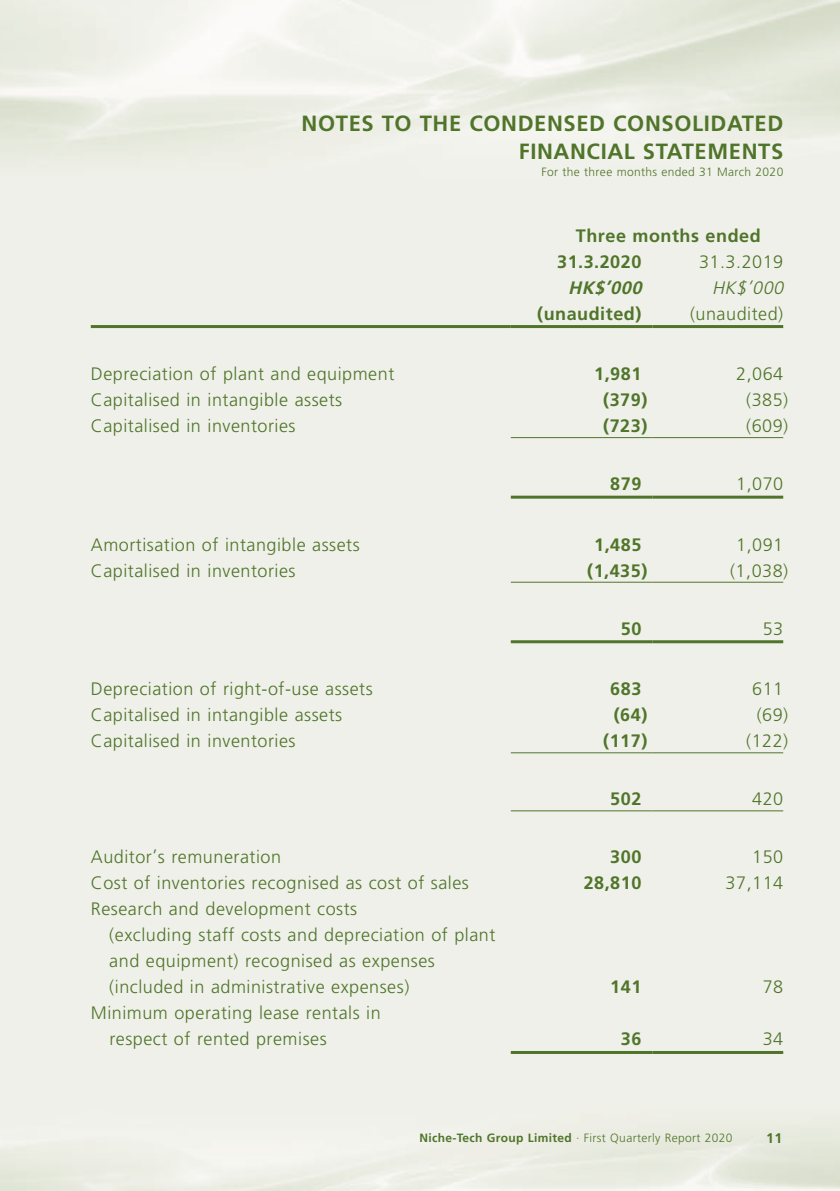
<style>
.page{position:relative;width:840px;height:1191px;background:#fff}
.page>*{position:absolute;margin:0;border:0;box-sizing:border-box;transform-origin:0 0}
.t1{font:700 22px/28px "Frutiger LT Std";letter-spacing:.03em;color:#50752a;text-align:right}
.t2{font:300 18px/26px "Frutiger LT Std";letter-spacing:.03em;color:#50752a}
.t3{font:700 18px/26px "Frutiger LT Std";letter-spacing:.03em;color:#50752a}
.t4{font:italic 700 18px "Frutiger LT Std";color:#50752a}
.t5{font:italic 300 18px "Frutiger LT Std";color:#50752a}
.t6{font:700 14px "Frutiger LT Std";color:#50752a}
.t7{font:300 12px "Frutiger LT Std";letter-spacing:.03em;color:#50752a}
.s1{font-weight:700}
</style>
<div class="page">
<img style="left:0;top:0;width:839px;height:1191px">
<hr style="left:91px;top:325px;width:419px;height:3px;background:#50752a">
<hr style="left:510px;top:325px;width:142px;height:3px;background:#50752a">
<hr style="left:652px;top:325px;width:130px;height:3px;background:#50752a">
<hr style="left:510px;top:437px;width:142px;height:1px;background:#50752a">
<hr style="left:652px;top:437px;width:130px;height:1px;background:#50752a">
<hr style="left:510px;top:495px;width:142px;height:3px;background:#50752a">
<hr style="left:652px;top:495px;width:130px;height:3px;background:#50752a">
<hr style="left:510px;top:581px;width:142px;height:1px;background:#50752a">
<hr style="left:652px;top:581px;width:130px;height:1px;background:#50752a">
<hr style="left:510px;top:640px;width:142px;height:3px;background:#50752a">
<hr style="left:652px;top:640px;width:130px;height:3px;background:#50752a">
<hr style="left:510px;top:752px;width:142px;height:1px;background:#50752a">
<hr style="left:652px;top:752px;width:130px;height:1px;background:#50752a">
<hr style="left:510px;top:810px;width:142px;height:1px;background:#50752a">
<hr style="left:652px;top:810px;width:130px;height:1px;background:#50752a">
<hr style="left:510px;top:1051px;width:142px;height:3px;background:#50752a">
<hr style="left:652px;top:1051px;width:130px;height:3px;background:#50752a">
<p class="t1" style="left:301px;top:109px;width:483px">NOTES TO THE CONDENSED CONSOLIDATED<br>FINANCIAL STATEMENTS</p>
<p class="t7" style="left:541px;top:165px;width:243px">For the three months ended 31 March 2020</p>
<p class="t3" style="left:557px;top:222px;width:205px;text-indent:19px">Three months ended<br>31.3.2020</p>
<p class="t2" style="left:698px;top:248px;width:86px">31.3.2019</p>
<p class="t4" style="left:568px;top:277px;width:79px">HK$’000</p>
<p class="t5" style="left:711px;top:277px;width:77px">HK$’000</p>
<p class="t3" style="left:537px;top:300px;width:106px">(unaudited)</p>
<p class="t2" style="left:689px;top:300px;width:95px">(unaudited)</p>
<p class="t2" style="left:91px;top:361px;width:305px">Depreciation of plant and equipment</p>
<p class="t3" style="left:594px;top:361px;width:49px">1,981</p>
<p class="t2" style="left:735px;top:361px;width:49px">2,064</p>
<p class="t2" style="left:91px;top:387px;width:253px">Capitalised in intangible assets</p>
<p class="t3" style="left:603px;top:387px;width:46px">(379)</p>
<p class="t2" style="left:745px;top:387px;width:44px">(385)</p>
<p class="t2" style="left:91px;top:413px;width:206px">Capitalised in inventories</p>
<p class="t3" style="left:603px;top:413px;width:46px">(723)</p>
<p class="t2" style="left:745px;top:413px;width:44px">(609)</p>
<p class="t3" style="left:610px;top:471px;width:33px">879</p>
<p class="t2" style="left:735px;top:471px;width:49px">1,070</p>
<p class="t2" style="left:91px;top:532px;width:270px">Amortisation of intangible assets</p>
<p class="t3" style="left:594px;top:531px;width:49px">1,485</p>
<p class="t2" style="left:735px;top:532px;width:49px">1,091</p>
<p class="t2" style="left:91px;top:558px;width:206px">Capitalised in inventories</p>
<p class="t3" style="left:587px;top:557px;width:62px">(1,435)</p>
<p class="t2" style="left:729px;top:558px;width:60px">(1,038)</p>
<p class="t3" style="left:620px;top:615px;width:22px">50</p>
<p class="t2" style="left:762px;top:616px;width:22px">53</p>
<p class="t2" style="left:91px;top:676px;width:283px">Depreciation of right-of-use assets</p>
<p class="t3" style="left:610px;top:676px;width:33px">683</p>
<p class="t2" style="left:751px;top:676px;width:33px">611</p>
<p class="t2" style="left:91px;top:702px;width:253px">Capitalised in intangible assets</p>
<p class="t3" style="left:613px;top:702px;width:35px">(64)</p>
<p class="t2" style="left:756px;top:702px;width:33px">(69)</p>
<p class="t2" style="left:91px;top:728px;width:206px">Capitalised in inventories</p>
<p class="t3" style="left:603px;top:728px;width:46px">(117)</p>
<p class="t2" style="left:745px;top:728px;width:44px">(122)</p>
<p class="t3" style="left:610px;top:786px;width:33px">502</p>
<p class="t2" style="left:751px;top:786px;width:33px">420</p>
<p class="t2" style="left:91px;top:844px;width:192px">Auditor’s remuneration</p>
<p class="t3" style="left:610px;top:844px;width:33px">300</p>
<p class="t2" style="left:751px;top:844px;width:33px">150</p>
<p class="t2" style="left:91px;top:870px;width:379px">Cost of inventories recognised as cost of sales</p>
<p class="t3" style="left:583px;top:870px;width:59px">28,810</p>
<p class="t2" style="left:725px;top:870px;width:59px">37,114</p>
<p class="t2" style="left:109px;top:896px;width:387px;text-indent:-19px">Research and development costs<br>(excluding staff costs and depreciation of plant and equipment) recognised as expenses (included in administrative expenses)</p>
<p class="t3" style="left:610px;top:974px;width:33px">141</p>
<p class="t2" style="left:762px;top:974px;width:22px">78</p>
<p class="t2" style="left:109px;top:1000px;width:273px;text-indent:-19px">Minimum operating lease rentals in respect of rented premises</p>
<p class="t3" style="left:620px;top:1026px;width:22px">36</p>
<p class="t2" style="left:762px;top:1026px;width:22px">34</p>
<p class="t7" style="left:419px;top:1131px;width:314px"><span class="s1">Niche-Tech Group Limited</span> · First Quarterly Report 2020</p>
<p class="t6" style="left:765px;top:1129px;width:17px">11</p>
</div>
